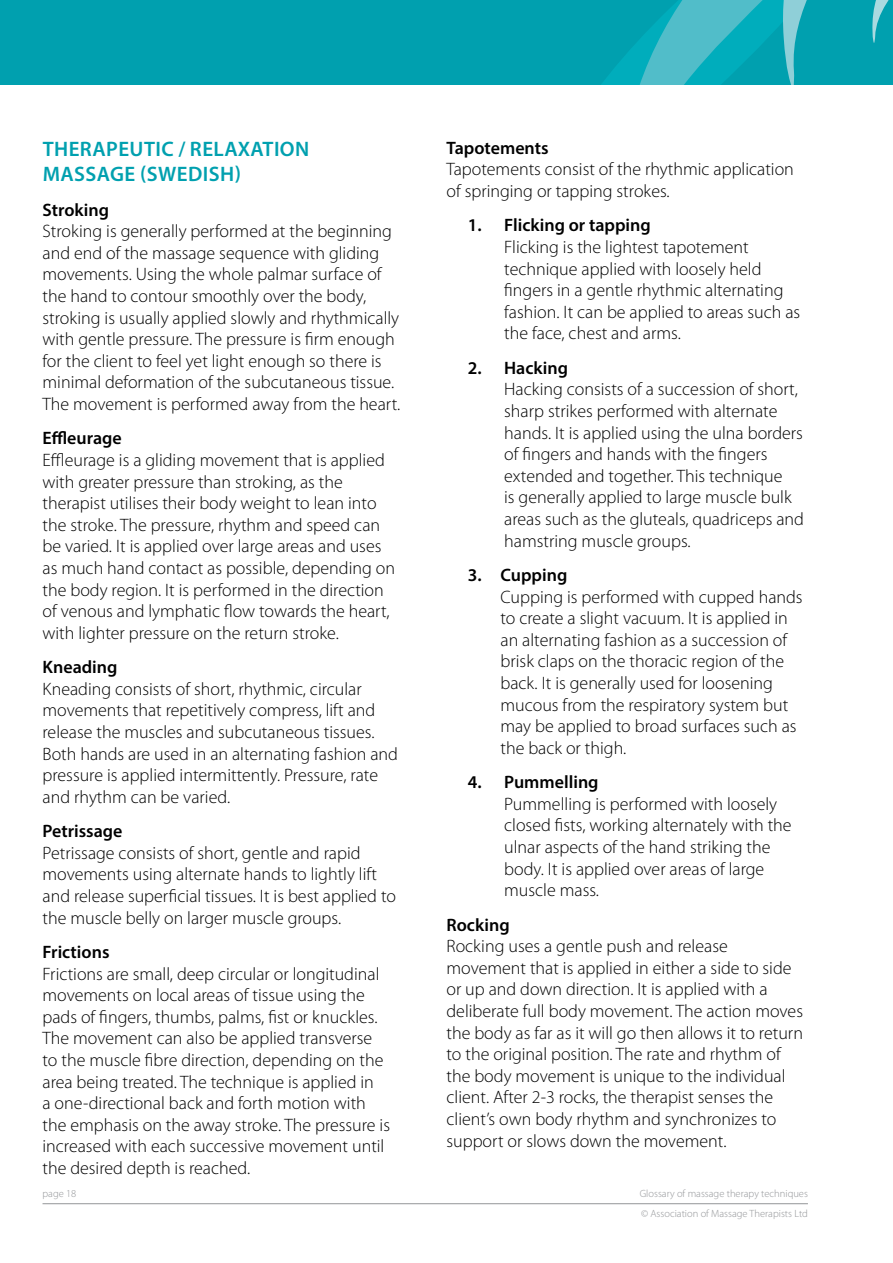
<style>
.page{position:relative;width:893px;height:1263px;background:#fff}
.page>*{position:absolute;margin:0;border:0;box-sizing:border-box;transform-origin:0 0}
.t1{font:600 21px "Myriad Pro";letter-spacing:.02em;color:#00a0af}
.t2{font:300 18px/21.6px "Myriad Pro";color:#000}
.t3{font:600 18px "Myriad Pro";color:#000}
.t4{font:300 10.5px/19.8px "Myriad Pro";color:#939598}
</style>
<div class="page">
<div style="left:0;top:0;width:893px;height:89px;background:#00a0af"></div>
<svg style="left:617px;top:0;width:162px;height:85px"></svg>
<svg style="left:779px;top:0;width:110px;height:85px"></svg>
<div style="left:0;top:85px;width:893px;height:1106px;background:#fff"></div>
<hr style="left:43px;top:1203px;width:765px;height:1px;background:#939598">
<p class="t1" style="left:43px;top:136px;width:25px">Therape</p>
<p class="t1" style="left:130px;top:136px;width:133px">utic / re laxatio</p>
<p class="t1" style="left:295px;top:136px;width:16px">n</p>
<p class="t1" style="left:43px;top:161px;width:14px">massage</p>
<p class="t1" style="left:140px;top:161px;width:34px">(Swed</p>
<p class="t1" style="left:203px;top:161px;width:40px">ish)</p>
<p class="t3" style="left:43px;top:198px;width:68px">Stroking</p>
<p class="t2" style="left:43px;top:220px;width:359px">Stroking is generally performed at the beginning and end of the massage sequence with gliding movements. Using the whole palmar surface of the hand to contour smoothly over the body, stroking is usually applied slowly and rhythmically with gentle pressure. The pressure is firm enough for the client to feel yet light enough so there is minimal deformation of the subcutaneous tissue.<br>The movement is performed away from the heart.</p>
<p class="t3" style="left:43px;top:427px;width:81px">Effleurage</p>
<p class="t2" style="left:43px;top:449px;width:354px">Effleurage is a gliding movement that is applied with greater pressure than stroking, as the therapist utilises their body weight to lean into the stroke. The pressure, rhythm and speed can be varied. It is applied over large areas and uses as much hand contact as possible, depending on the body region. It is performed in the direction of venous and lymphatic flow towards the heart, with lighter pressure on the return stroke.</p>
<p class="t3" style="left:43px;top:656px;width:76px">Kneading</p>
<p class="t2" style="left:43px;top:678px;width:357px">Kneading consists of short, rhythmic, circular movements that repetitively compress, lift and release the muscles and subcutaneous tissues.<br>Both hands are used in an alternating fashion and pressure is applied intermittently. Pressure, rate and rhythm can be varied.</p>
<p class="t3" style="left:43px;top:820px;width:81px">Petrissage</p>
<p class="t2" style="left:43px;top:842px;width:355px">Petrissage consists of short, gentle and rapid movements using alternate hands to lightly lift and release superficial tissues. It is best applied to the muscle belly on larger muscle groups.</p>
<p class="t3" style="left:43px;top:940px;width:69px">Frictions</p>
<p class="t2" style="left:43px;top:963px;width:349px">Frictions are small, deep circular or longitudinal movements on local areas of tissue using the pads of fingers, thumbs, palms, fist or knuckles.<br>The movement can also be applied transverse to the muscle fibre direction, depending on the area being treated. The technique is applied in<br>a one-directional back and forth motion with the emphasis on the away stroke. The pressure is increased with each successive movement until the desired depth is reached.</p>
<p class="t3" style="left:446px;top:136px;width:104px">Tapotements</p>
<p class="t2" style="left:446px;top:158px;width:349px">Tapotements consist of the rhythmic application of springing or tapping strokes.</p>
<p class="t3" style="left:468px;top:214px;width:185px">1. Flicking or tapping</p>
<p class="t2" style="left:504px;top:236px;width:298px">Flicking is the lightest tapotement technique applied with loosely held fingers in a gentle rhythmic alternating fashion. It can be applied to areas such as the face, chest and arms.</p>
<p class="t3" style="left:468px;top:356px;width:102px">2. Hacking</p>
<p class="t2" style="left:504px;top:378px;width:301px">Hacking consists of a succession of short, sharp strikes performed with alternate hands. It is applied using the ulna borders of fingers and hands with the fingers extended and together. This technique<br>is generally applied to large muscle bulk areas such as the gluteals, quadriceps and hamstring muscle groups.</p>
<p class="t3" style="left:468px;top:563px;width:101px">3. Cupping</p>
<p class="t2" style="left:500px;top:586px;width:304px">Cupping is performed with cupped hands to create a slight vacuum. It is applied in an alternating fashion as a succession of brisk claps on the thoracic region of the back. It is generally used for loosening mucous from the respiratory system but may be applied to broad surfaces such as the back or thigh.</p>
<p class="t3" style="left:468px;top:771px;width:132px">4. Pummelling</p>
<p class="t2" style="left:504px;top:793px;width:289px">Pummelling is performed with loosely closed fists, working alternately with the ulnar aspects of the hand striking the body. It is applied over areas of large muscle mass.</p>
<p class="t3" style="left:446px;top:913px;width:65px">Rocking</p>
<p class="t2" style="left:446px;top:935px;width:358px">Rocking uses a gentle push and release movement that is applied in either a side to side or up and down direction. It is applied with a deliberate full body movement. The action moves the body as far as it will go then allows it to return to the original position. The rate and rhythm of the body movement is unique to the individual client. After 2-3 rocks, the therapist senses the client’s own body rhythm and synchronizes to support or slows down the movement.</p>
<p class="t4" style="left:43px;top:1184px;width:35px">page 18</p>
<p class="t4" style="left:640px;top:1184px;width:170px">Glossary of massage therapy techniques © Association of Massage Therapists Ltd</p>
</div>
